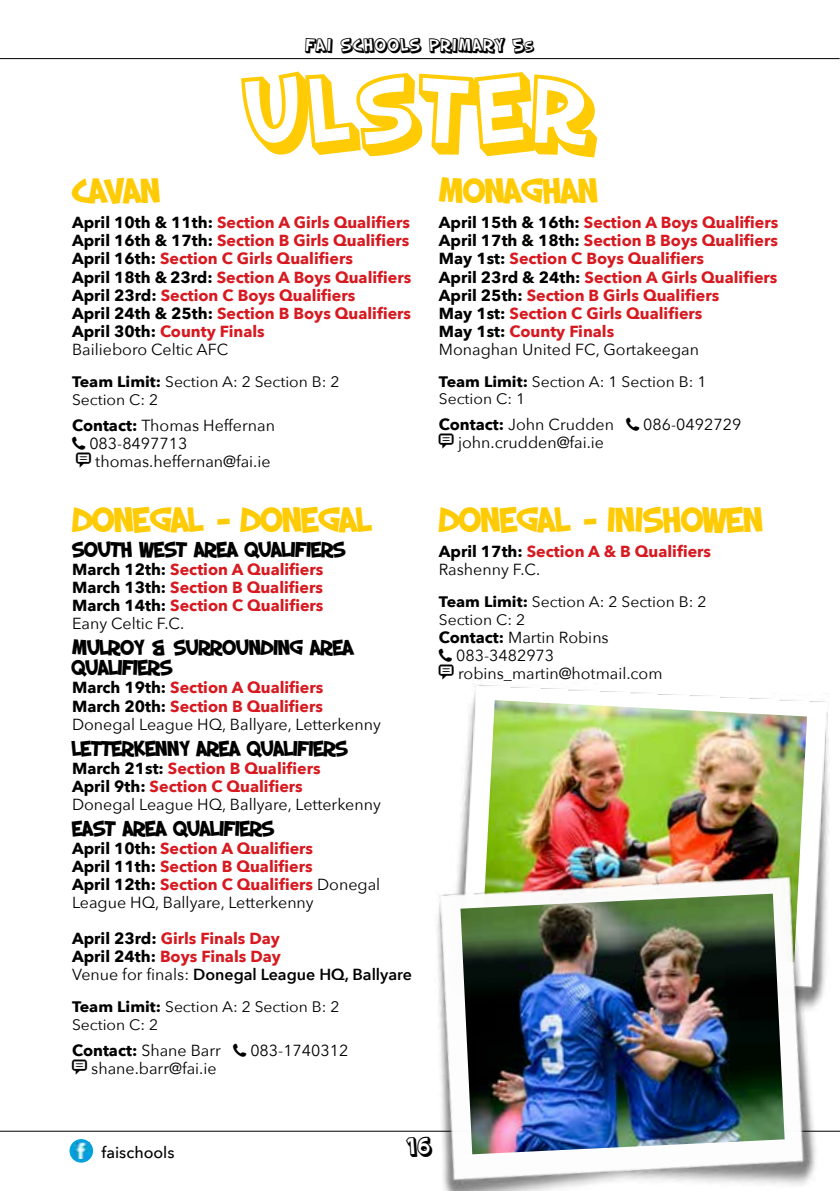
<style>
.page{position:relative;width:840px;height:1191px;background:#fff}
.page>*{position:absolute;margin:0;border:0;box-sizing:border-box;transform-origin:0 0}
.t1{font:96px "SF Slapstick Comic Shaded";color:#ffcb05}
.t2{font:700 36px "SF Slapstick Comic";color:#ffcb05}
.t3{font:24px "SF Slapstick Comic Shaded";color:#000}
.t4{font:700 22px/20px "SF Slapstick Comic";color:#000}
.t5{font:18px "SF Slapstick Comic Shaded";color:#000}
.t6{font:700 16px/18px "Avenir Next";color:#d71920}
.t7{font:16px/18px "Avenir Next";color:#000}
.t8{font:500 16px "Avenir Next";color:#000}
.t9{font:15.2px/17px "Avenir Next";color:#000}
.s1{font-size:14px}
.s2{color:#000}
.s3{font-weight:400;color:#000}
.s4{font-weight:700}
.s5{font-weight:600;color:#000}
</style>
<div class="page">
<img style="left:459px;top:683px;width:370px;height:170px">
<img style="left:481px;top:700px;width:325px;height:153px">
<svg style="left:69px;top:1139px;width:24px;height:23px"></svg>
<img style="left:74px;top:1142px;width:15px;height:16px">
<hr style="left:0;top:1130px;width:839px;height:1px;background:#000">
<hr style="left:0;top:58px;width:839px;height:1px;background:#000">
<img style="left:389px;top:853px;width:450px;height:338px">
<img style="left:460px;top:893px;width:324px;height:261px">
<p class="t5" style="left:305px;top:33px;width:230px">FAI SCHOOLS PRIMARY 5<span class="s1">S</span></p>
<h1 class="t1" style="left:242px;top:46px;width:355px">ULSTER</h1>
<h2 class="t2" style="left:72px;top:168px;width:89px">CAVAN</h2>
<p class="t6" style="left:72px;top:214px;width:340px"><span class="s2">April 10th &amp; 11th:</span> Section A Girls Qualifiers <span class="s2">April 16th &amp; 17th:</span> Section B Girls Qualifiers <span class="s2">April 16th:</span> Section C Girls Qualifiers<br><span class="s2">April 18th &amp; 23rd:</span> Section A Boys Qualifiers <span class="s2">April 23rd:</span> Section C Boys Qualifiers<br><span class="s2">April 24th &amp; 25th:</span> Section B Boys Qualifiers <span class="s2">April 30th:</span> County Finals<br><span class="s3">Bailieboro Celtic AFC</span></p>
<p class="t9" style="left:72px;top:371px;width:269px;line-height:18px"><span class="s4">Team Limit:</span> Section A: 2 Section B: 2<br>Section C: 2</p>
<p class="t7" style="left:72px;top:415px;width:204px"><span class="s4">Contact:</span> Thomas Heffernan</p>
<p class="t7" style="left:89px;top:433px;width:99px">083-8497713</p>
<p class="t7" style="left:95px;top:451px;width:177px">thomas.heffernan@fai.ie</p>
<h2 class="t2" style="left:72px;top:497px;width:300px">DONEGAL - DONEGAL</h2>
<h3 class="t4" style="left:72px;top:538px;width:274px">SOUTH WEST AREA QUALIFIERS</h3>
<p class="t6" style="left:72px;top:560px;width:253px;text-align:justify"><span class="s2">March 12th:</span> Section A Qualifiers <span class="s2">March 13th:</span> Section B Qualifiers <span class="s2">March 14th:</span> Section C Qualifiers <span class="s3">Eany Celtic F.C.</span></p>
<h3 class="t4" style="left:72px;top:636px;width:283px">MULROY &amp; SURROUNDING AREA<br>QUALIFIERS</h3>
<p class="t6" style="left:72px;top:678px;width:310px"><span class="s2">March 19th:</span> Section A Qualifiers<br><span class="s2">March 20th:</span> Section B Qualifiers<br><span class="s3">Donegal League HQ, Ballyare, Letterkenny</span></p>
<h3 class="t4" style="left:72px;top:737px;width:277px">LETTERKENNY AREA QUALIFIERS</h3>
<p class="t6" style="left:72px;top:759px;width:310px"><span class="s2">March 21st:</span> Section B Qualifiers<br><span class="s2">April 9th:</span> Section C Qualifiers<br><span class="s3">Donegal League HQ, Ballyare, Letterkenny</span></p>
<h3 class="t4" style="left:72px;top:817px;width:203px">EAST AREA QUALIFIERS</h3>
<p class="t6" style="left:72px;top:839px;width:309px"><span class="s2">April 10th:</span> Section A Qualifiers<br><span class="s2">April 11th:</span> Section B Qualifiers<br><span class="s2">April 12th:</span> Section C Qualifiers <span class="s3">Donegal League HQ, Ballyare, Letterkenny</span></p>
<p class="t6" style="left:72px;top:929px;width:341px"><span class="s2">April 23rd:</span> Girls Finals Day<br><span class="s2">April 24th:</span> Boys Finals Day<br><span class="s3">Venue for finals:</span> <span class="s5">Donegal League HQ, Ballyare</span></p>
<p class="t9" style="left:72px;top:997px;width:269px;line-height:18px"><span class="s4">Team Limit:</span> Section A: 2 Section B: 2<br>Section C: 2</p>
<p class="t7" style="left:72px;top:1041px;width:150px"><span class="s4">Contact:</span> Shane Barr</p>
<p class="t7" style="left:250px;top:1041px;width:99px">083-1740312</p>
<p class="t7" style="left:91px;top:1059px;width:127px">shane.barr@fai.ie</p>
<h2 class="t2" style="left:438px;top:168px;width:160px">MONAGHAN</h2>
<p class="t6" style="left:438px;top:214px;width:341px"><span class="s2">April 15th &amp; 16th:</span> Section A Boys Qualifiers <span class="s2">April 17th &amp; 18th:</span> Section B Boys Qualifiers <span class="s2">May 1st:</span> Section C Boys Qualifiers<br><span class="s2">April 23rd &amp; 24th:</span> Section A Girls Qualifiers <span class="s2">April 25th:</span> Section B Girls Qualifiers<br><span class="s2">May 1st:</span> Section C Girls Qualifiers<br><span class="s2">May 1st:</span> County Finals<br><span class="s3">Monaghan United FC, Gortakeegan</span></p>
<p class="t9" style="left:438px;top:372px;width:269px"><span class="s4">Team Limit:</span> Section A: 1 Section B: 1<br>Section C: 1</p>
<p class="t7" style="left:438px;top:414px;width:176px"><span class="s4">Contact:</span> John Crudden</p>
<p class="t7" style="left:643px;top:414px;width:99px">086-0492729</p>
<p class="t7" style="left:458px;top:432px;width:147px">john.crudden@fai.ie</p>
<h2 class="t2" style="left:438px;top:497px;width:325px">DONEGAL - INISHOWEN</h2>
<p class="t6" style="left:438px;top:542px;width:273px"><span class="s2">April 17th:</span> Section A &amp; B Qualifiers<br><span class="s3">Rashenny F.C.</span></p>
<p class="t9" style="left:438px;top:593px;width:269px"><span class="s4">Team Limit:</span> Section A: 2 Section B: 2<br>Section C: 2</p>
<p class="t7" style="left:456px;top:627px;width:208px;text-indent:-17px"><span class="s4">Contact:</span> Martin Robins<br>083-3482973 robins_martin@hotmail.com</p>
<p class="t8" style="left:101px;top:1138px;width:74px">faischools</p>
<h3 class="t3" style="left:407px;top:1129px;width:27px">16</h3>
</div>
